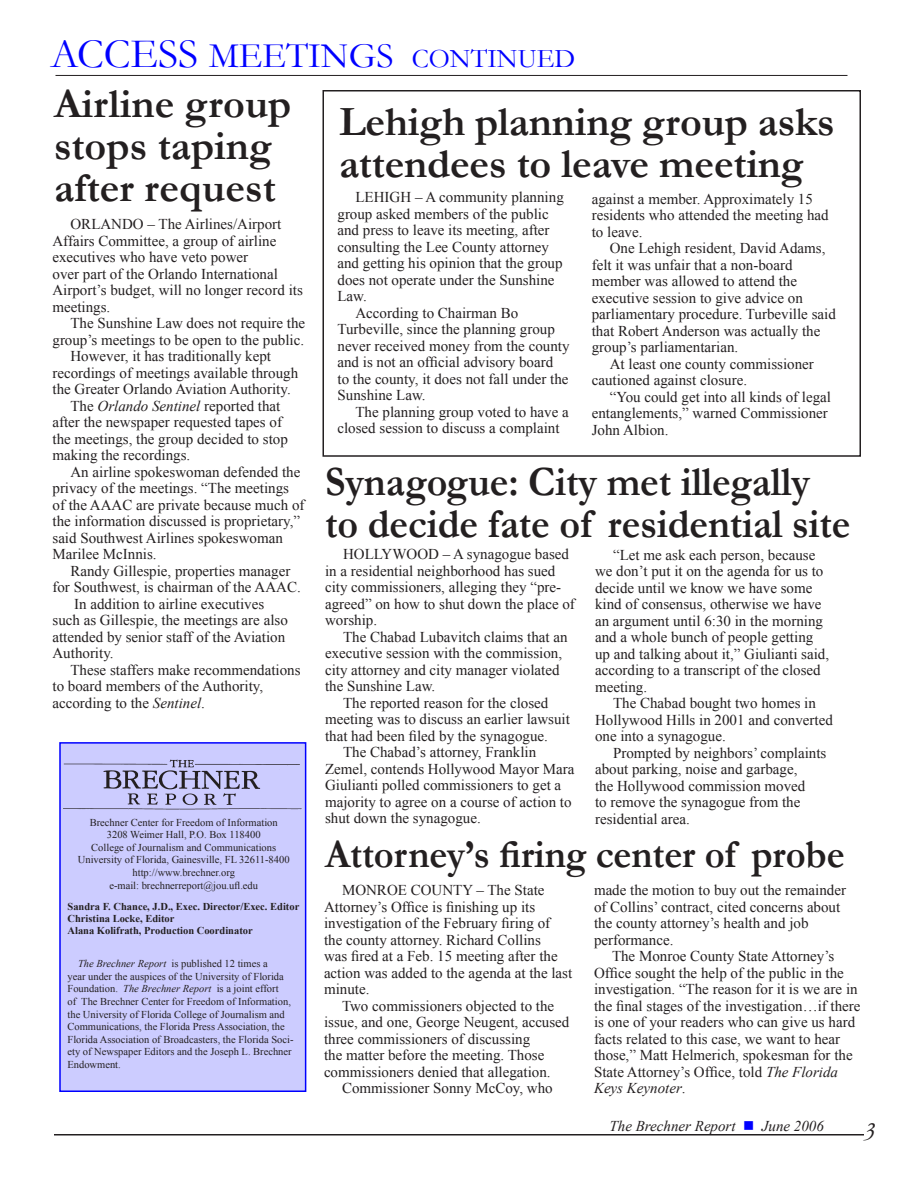
<style>
.page{position:relative;width:918px;height:1188px;background:#fff}
.page>*{position:absolute;margin:0;border:0;box-sizing:border-box;transform-origin:0 0}
.Headline_28{font:700 42px/42px "Garamond";letter-spacing:-.005em;color:#231f20;scale:.95 1}
.Headline_26{font:700 42px/42px "Garamond";letter-spacing:-.005em;color:#231f20}
.Headline_28-2{font:700 42px/42px "Garamond";letter-spacing:-.005em;color:#231f20}
.Headline_28-3{font:700 40.5px "Garamond";letter-spacing:-.005em;color:#231f20;scale:.95 1}
.t1{font:27px "Garamond";color:#00f}
.t2{font:italic 27px "Garamond";color:#231f20}
.t3{font:15px/16.5px "Times New Roman";color:#231f20}
.t4{font:italic 15px "Times New Roman";color:#231f20}
.t5{font:10.5px/12.6px "Times New Roman";color:#231f20}
.t6{font:700 10.5px "Times New Roman";color:#231f20}
.s1{font-size:42px}
.s2{font-size:36px}
.s3{font-style:italic}
.s4{color:#00f}
</style>
<div class="page">
<div style="left:322px;top:90px;width:539px;height:367px;border:2px solid #231f20"></div>
<hr style="left:54px;top:1134px;width:810px;height:2px;background:#231f20">
<div style="left:60px;top:743px;width:246px;height:348px;background:#ccf"></div>
<div style="left:59px;top:742px;width:247px;height:350px;border:2px solid #00f"></div>
<img style="left:63px;top:760px;width:239px;height:49px">
<hr style="left:56px;top:75px;width:792px;height:1px;background:#231f20">
<p class="t1" style="left:50px;top:40px;width:527px"><span class="s1">ACCESS</span> <span class="s2">MEETINGS</span> CONTINUED</p>
<p class="Headline_28-2" style="left:54px;top:83px;width:239px">Airline group stops taping after request</p>
<p class="t3" style="left:52px;top:216px;width:252px;text-indent:18px">ORLANDO – The Airlines/Airport<br>Affairs Committee, a group of airline executives who have veto power<br>over part of the Orlando International<br>Airport’s budget, will no longer record its meetings.</p>
<p class="t3" style="left:52px;top:315px;width:254px;text-align:right">The Sunshine Law does not require the group’s meetings to be open to the public.</p>
<p class="t3" style="left:52px;top:348px;width:247px;text-indent:18px">However, it has traditionally kept recordings of meetings available through the Greater Orlando Aviation Authority.</p>
<p class="t3" style="left:52px;top:397px;width:237px;text-indent:18px">The <span class="s3">Orlando Sentinel</span> reported that after the newspaper requested tapes of the meetings, the group decided to stop making the recordings.</p>
<p class="t3" style="left:52px;top:463px;width:254px;text-indent:18px">An airline spokeswoman defended the privacy of the meetings. “The meetings of the AAAC are private because much of the information discussed is proprietary,” said Southwest Airlines spokeswoman Marilee McInnis.</p>
<p class="t3" style="left:52px;top:562px;width:250px;text-align:center">Randy Gillespie, properties manager<br>for Southwest, is chairman of the AAAC.</p>
<p class="t3" style="left:52px;top:595px;width:237px;text-indent:22px">In addition to airline executives such as Gillespie, the meetings are also attended by senior staff of the Aviation<br>Authority.</p>
<p class="t3" style="left:52px;top:661px;width:250px;text-indent:18px">These staffers make recommendations to board members of the Authority, according to the <span class="s3">Sentinel</span>.</p>
<p class="t5" style="left:90px;top:816px;width:190px">Brechner Center for Freedom of Information</p>
<p class="t5" style="left:107px;top:828px;width:155px">3208 Weimer Hall, P.O. Box 118400</p>
<p class="t5" style="left:91px;top:841px;width:186px">College of Journalism and Communications</p>
<p class="t5" style="left:78px;top:853px;width:213px">University of Florida, Gainesville, FL 32611-8400</p>
<p class="t5" style="left:133px;top:866px;width:104px">http://www.brechner.org</p>
<p class="t5" style="left:109px;top:879px;width:150px">e-mail: brechnerreport@jou.ufl.edu</p>
<p class="t6" style="left:68px;top:899px;width:233px">Sandra F. Chance, J.D., Exec. Director/Exec. Editor</p>
<p class="t6" style="left:68px;top:911px;width:109px">Christina Locke, Editor</p>
<p class="t6" style="left:68px;top:923px;width:187px">Alana Kolifrath, Production Coordinator</p>
<p class="t5" style="left:68px;top:957px;width:228px;text-indent:10px"><span class="s3">The Brechner Report</span> is published 12 times a<br>year under the auspices of the University of Florida Foundation. <span class="s3">The Brechner Report</span> is a joint effort<br>of The Brechner Center for Freedom of Information, the University of Florida College of Journalism and Communications, the Florida Press Association, the Florida Association of Broadcasters, the Florida Soci&shy;ety of Newspaper Editors and the Joseph L. Brechner Endowment.</p>
<p class="Headline_26" style="left:339px;top:101px;width:497px">Lehigh planning group asks attendees to leave meeting</p>
<p class="t3" style="left:338px;top:189px;width:228px;text-indent:18px">LEHIGH – A community planning group asked members of the public and press to leave its meeting, after consulting the Lee County attorney and getting his opinion that the group does not operate under the Sunshine<br>Law.</p>
<p class="t3" style="left:338px;top:304px;width:234px;text-indent:18px">According to Chairman Bo<br>Turbeville, since the planning group never received money from the county and is not an official advisory board<br>to the county, it does not fall under the<br>Sunshine Law.</p>
<p class="t3" style="left:338px;top:403px;width:233px;text-indent:18px">The planning group voted to have a closed session to discuss a complaint</p>
<p class="t3" style="left:592px;top:190px;width:239px">against a member. Approximately 15 residents who attended the meeting had to leave.</p>
<p class="t3" style="left:592px;top:240px;width:246px;text-indent:18px">One Lehigh resident, David Adams, felt it was unfair that a non-board member was allowed to attend the executive session to give advice on parliamentary procedure. Turbeville said that Robert Anderson was actually the group’s parliamentarian.</p>
<p class="t3" style="left:592px;top:355px;width:224px;text-indent:18px">At least one county commissioner cautioned against closure.</p>
<p class="t3" style="left:592px;top:388px;width:241px;text-indent:18px">“You could get into all kinds of legal entanglements,” warned Commissioner<br>John Albion.</p>
<p class="Headline_28" style="left:325px;top:461px;width:554px">Synagogue: City met illegally to decide fate of residential site</p>
<p class="t3" style="left:325px;top:546px;width:251px;text-indent:18px">HOLLYWOOD – A synagogue based in a residential neighborhood has sued city commissioners, alleging they “pre&shy;agreed” on how to shut down the place of worship.</p>
<p class="t3" style="left:325px;top:628px;width:244px;text-indent:18px">The Chabad Lubavitch claims that an executive session with the commission, city attorney and city manager violated the Sunshine Law.</p>
<p class="t3" style="left:325px;top:694px;width:246px;text-indent:18px">The reported reason for the closed meeting was to discuss an earlier lawsuit that had been filed by the synagogue.</p>
<p class="t3" style="left:325px;top:744px;width:251px;text-indent:18px">The Chabad’s attorney, Franklin Zemel, contends Hollywood Mayor Mara Giulianti polled commissioners to get a majority to agree on a course of action to shut down the synagogue.</p>
<p class="t3" style="left:595px;top:546px;width:236px;text-indent:18px">“Let me ask each person, because we don’t put it on the agenda for us to decide until we know we have some kind of consensus, otherwise we have an argument until 6:30 in the morning and a whole bunch of people getting up and talking about it,” Giulianti said, according to a transcript of the closed meeting.</p>
<p class="t3" style="left:595px;top:695px;width:239px;text-indent:18px">The Chabad bought two homes in<br>Hollywood Hills in 2001 and converted one into a synagogue.</p>
<p class="t3" style="left:595px;top:744px;width:233px;text-indent:18px">Prompted by neighbors’ complaints about parking, noise and garbage,<br>the Hollywood commission moved<br>to remove the synagogue from the residential area.</p>
<p class="Headline_28-3" style="left:325px;top:827px;width:548px">Attorney’s firing center of probe</p>
<p class="t3" style="left:324px;top:882px;width:250px;text-indent:18px">MONROE COUNTY – The State<br>Attorney’s Office is finishing up its investigation of the February firing of the county attorney. Richard Collins<br>was fired at a Feb. 15 meeting after the action was added to the agenda at the last minute.</p>
<p class="t3" style="left:324px;top:997px;width:247px;text-indent:18px">Two commissioners objected to the issue, and one, George Neugent, accused three commissioners of discussing<br>the matter before the meeting. Those commissioners denied that allegation.</p>
<p class="t3" style="left:342px;top:1080px;width:212px">Commissioner Sonny McCoy, who</p>
<p class="t3" style="left:594px;top:882px;width:254px">made the motion to buy out the remainder of Collins’ contract, cited concerns about the county attorney’s health and job performance.</p>
<p class="t3" style="left:594px;top:948px;width:268px;text-indent:18px">The Monroe County State Attorney’s Office sought the help of the public in the investigation. “The reason for it is we are in the final stages of the investigation…if there is one of your readers who can give us hard facts related to this case, we want to hear those,” Matt Helmerich, spokesman for the State Attorney’s Office, told <span class="s3">The Florida Keys Keynoter</span>.</p>
<p class="t4" style="left:610px;top:1115px;width:216px">The Brechner Report <span class="s4">■</span> June 2006</p>
<p class="t2" style="left:863px;top:1114px;width:14px">3</p>
</div>
